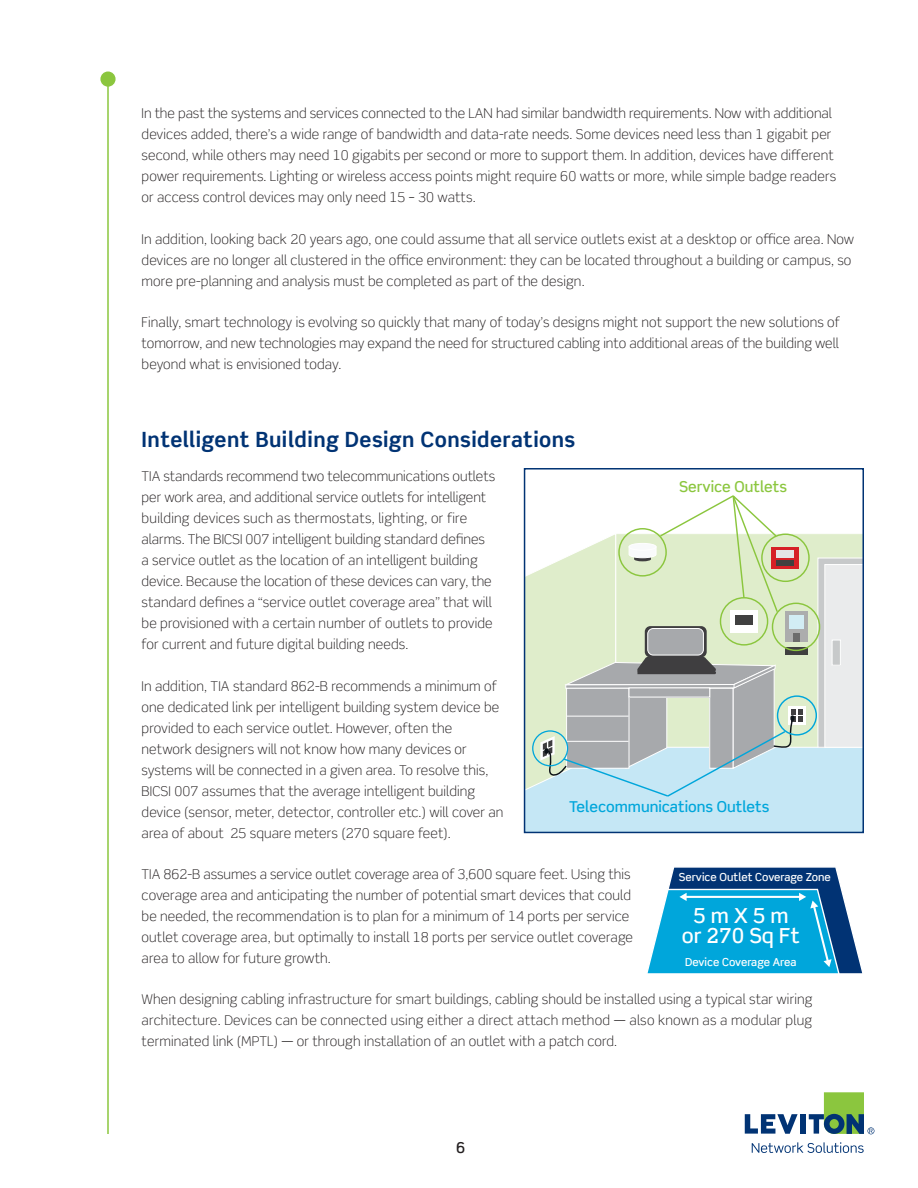
<style>
.page{position:relative;width:918px;height:1188px;background:#fff}
.page>*{position:absolute;margin:0;border:0;box-sizing:border-box;transform-origin:0 0}
.Headers{font:700 21px "Scene Std";letter-spacing:.02em;color:#013374}
.t1{font:500 20.7px/20px "Scene Std";color:#fff;text-align:center}
.t2{font:500 15px "Scene Std";color:#00a6db}
.t3{font:500 15px "Scene Std";color:#8bc63e}
.t4{font:500 15px "Scene Std";color:#231f20}
.Body_Copy{font:300 13.5px/21px "Scene Std";letter-spacing:.01em;color:#231f20}
.t5{font:500 11.1px "Scene Std";color:#fff}
</style>
<div class="page">
<div style="left:101px;top:72px;width:14px;height:14px;background:#8bc63e;border-radius:50%"></div>
<div style="left:100px;top:72px;width:16px;height:15px;border:2px solid #8bc63e;border-radius:50%"></div>
<hr style="left:107px;top:79px;width:2px;height:1055px;background:#8bc63e">
<svg style="left:752px;top:1142px;width:112px;height:11px"></svg>
<svg style="left:745px;top:1114px;width:53px;height:20px"></svg>
<div style="left:800px;top:1114px;width:5px;height:20px;background:#013374"></div>
<svg style="left:809px;top:1092px;width:65px;height:42px"></svg>
<div style="left:525px;top:684px;width:338px;height:148px;background:#c5e7f5"></div>
<svg style="left:527px;top:495px;width:334px;height:302px"></svg>
<div style="left:524px;top:468px;width:340px;height:365px;border:2px solid #013374"></div>
<svg style="left:647px;top:867px;width:215px;height:107px;background:#2c9ac8"></svg>
<p class="Body_Copy" style="left:142px;top:103px;width:696px">In the past the systems and services connected to the LAN had similar bandwidth requirements. Now with additional devices added, there’s a wide range of bandwidth and data-rate needs. Some devices need less than 1 gigabit per second, while others may need 10 gigabits per second or more to support them. In addition, devices have different power requirements. Lighting or wireless access points might require 60 watts or more, while simple badge readers or access control devices may only need 15 – 30 watts.</p>
<p class="Body_Copy" style="left:142px;top:228px;width:714px">In addition, looking back 20 years ago, one could assume that all service outlets exist at a desktop or office area. Now devices are no longer all clustered in the office environment: they can be located throughout a building or campus, so more pre-planning and analysis must be completed as part of the design.</p>
<p class="Body_Copy" style="left:142px;top:312px;width:700px;text-align:justify">Finally, smart technology is evolving so quickly that many of today’s designs might not support the new solutions of tomorrow, and new technologies may expand the need for structured cabling into additional areas of the building well beyond what is envisioned today.</p>
<p class="Headers" style="left:142px;top:426px;width:435px">Intelligent Building Design Considerations</p>
<p class="Body_Copy" style="left:142px;top:466px;width:355px">TIA standards recommend two telecommunications outlets per work area, and additional service outlets for intelligent building devices such as thermostats, lighting, or fire alarms. The BICSI 007 intelligent building standard defines a service outlet as the location of an intelligent building device. Because the location of these devices can vary, the standard defines a “service outlet coverage area” that will be provisioned with a certain number of outlets to provide for current and future digital building needs.</p>
<p class="Body_Copy" style="left:142px;top:675px;width:363px">In addition, TIA standard 862-B recommends a minimum of one dedicated link per intelligent building system device be provided to each service outlet. However, often the network designers will not know how many devices or systems will be connected in a given area. To resolve this, BICSI 007 assumes that the average intelligent building device (sensor, meter, detector, controller etc.) will cover an area of about 25 square meters (270 square feet).</p>
<p class="Body_Copy" style="left:142px;top:864px;width:493px">TIA 862-B assumes a service outlet coverage area of 3,600 square feet. Using this coverage area and anticipating the number of potential smart devices that could be needed, the recommendation is to plan for a minimum of 14 ports per service outlet coverage area, but optimally to install 18 ports per service outlet coverage area to allow for future growth.</p>
<p class="Body_Copy" style="left:142px;top:989px;width:672px;text-align:justify">When designing cabling infrastructure for smart buildings, cabling should be installed using a typical star wiring architecture. Devices can be connected using either a direct attach method — also known as a modular plug terminated link (MPTL) — or through installation of an outlet with a patch cord.</p>
<p class="t3" style="left:679px;top:477px;width:109px">Service Outlets</p>
<p class="t2" style="left:569px;top:798px;width:202px">Telecommunications Outlets</p>
<p class="t5" style="left:679px;top:870px;width:154px">Service Outlet Coverage Zone</p>
<p class="t1" style="left:682px;top:905px;width:120px">5 m X 5 m or 270 Sq Ft</p>
<p class="t5" style="left:685px;top:955px;width:113px">Device Coverage Area</p>
<p class="t4" style="left:456px;top:1138px;width:11px">6</p>
</div>
